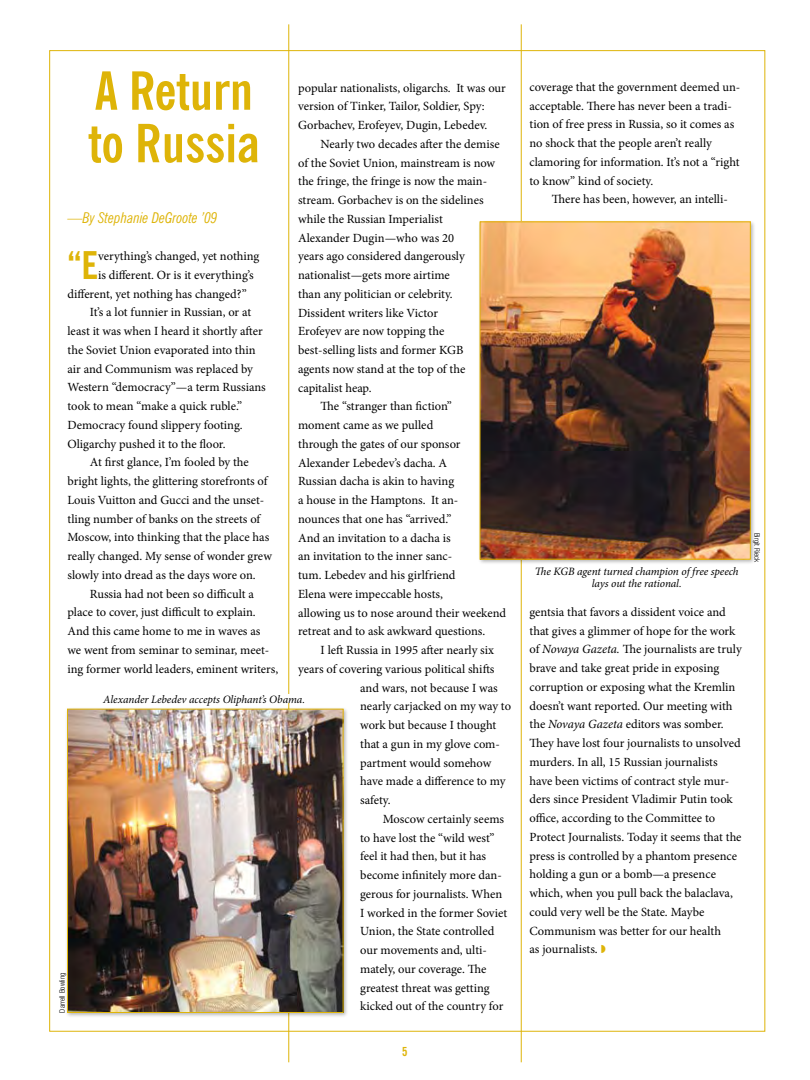
<style>
.page{position:relative;width:810px;height:1080px;background:#fff}
.page>*{position:absolute;margin:0;border:0;box-sizing:border-box;transform-origin:0 0}
.t1{font:700 condensed 52.5px/52.5px "News Gothic BT";color:#deb408}
.t2{font:700 condensed 38.12px "News Gothic BT";color:#deb408}
.t3{font:italic condensed 15px "News Gothic BT";color:#deb408}
.t4{font:12.5px/18.8px "Minion Pro";letter-spacing:-.005em;color:#000}
.t5{font:700 condensed 12.5px "News Gothic BT";color:#deb408}
.t6{font:italic 11.25px/12.5px "Minion Pro";letter-spacing:-.005em;color:#000;text-align:center}
.t7{font:300 condensed 7.5px "Helvetica Neue";color:#000}
.s1{font-style:italic}
</style>
<div class="page">
<hr style="left:289px;top:24px;width:1px;height:1038px;background:#deb408">
<hr style="left:521px;top:24px;width:1px;height:1038px;background:#deb408">
<div style="left:478px;top:219px;width:278px;height:346px;background:#000;opacity:.3"></div>
<img style="left:482px;top:224px;width:267px;height:333px">
<div style="left:480px;top:222px;width:271px;height:337px;border:1px solid #deb408"></div>
<div style="left:65px;top:707px;width:284px;height:311px;background:#000;opacity:.3"></div>
<img style="left:69px;top:711px;width:272px;height:300px">
<div style="left:67px;top:709px;width:276px;height:304px;border:1px solid #deb408"></div>
<div style="left:65px;top:695px;width:278px;height:8px;background:#fff"></div>
<h1 class="t1" style="left:88px;top:64px;width:173px">A Return to Russia</h1>
<p class="t4" style="left:298px;top:78px;width:209px">popular nationalists, oligarchs. It was our version of Tinker, Tailor, Soldier, Spy:<br>Gorbachev, Erofeyev, Dugin, Lebedev.</p>
<p class="t4" style="left:321px;top:135px;width:181px">Nearly two decades after the demise</p>
<p class="t4" style="left:298px;top:153px;width:199px">of the Soviet Union, mainstream is now</p>
<p class="t4" style="left:298px;top:172px;width:191px">the fringe, the fringe is now the main-</p>
<p class="t4" style="left:298px;top:191px;width:187px">stream. Gorbachev is on the sidelines</p>
<p class="t4" style="left:298px;top:210px;width:146px">while the Russian Imperialist</p>
<p class="t4" style="left:298px;top:228px;width:158px">Alexander Dugin—who was 20</p>
<p class="t4" style="left:298px;top:247px;width:168px">years ago considered dangerously</p>
<p class="t4" style="left:298px;top:266px;width:153px">nationalist—gets more airtime</p>
<p class="t4" style="left:298px;top:285px;width:156px">than any politician or celebrity.</p>
<p class="t4" style="left:298px;top:303px;width:142px">Dissident writers like Victor</p>
<p class="t4" style="left:298px;top:322px;width:148px">Erofeyev are now topping the</p>
<p class="t4" style="left:298px;top:341px;width:167px">best-selling lists and former KGB</p>
<p class="t4" style="left:298px;top:360px;width:169px">agents now stand at the top of the</p>
<p class="t4" style="left:298px;top:378px;width:75px">capitalist heap.</p>
<p class="t4" style="left:321px;top:397px;width:133px">The “stranger than fiction”</p>
<p class="t4" style="left:298px;top:416px;width:137px">moment came as we pulled</p>
<p class="t4" style="left:298px;top:435px;width:164px">through the gates of our sponsor</p>
<p class="t4" style="left:298px;top:453px;width:151px">Alexander Lebedev’s dacha. A</p>
<p class="t4" style="left:298px;top:472px;width:158px">Russian dacha is akin to having</p>
<p class="t4" style="left:298px;top:491px;width:162px">a house in the Hamptons. It an-</p>
<p class="t4" style="left:298px;top:510px;width:155px">nounces that one has “arrived.”</p>
<p class="t4" style="left:298px;top:528px;width:154px">And an invitation to a dacha is</p>
<p class="t4" style="left:298px;top:547px;width:156px">an invitation to the inner sanc-</p>
<p class="t4" style="left:298px;top:566px;width:159px">tum. Lebedev and his girlfriend</p>
<p class="t4" style="left:298px;top:585px;width:146px">Elena were impeccable hosts,</p>
<p class="t4" style="left:298px;top:603px;width:209px">allowing us to nose around their weekend</p>
<p class="t4" style="left:298px;top:622px;width:189px">retreat and to ask awkward questions.</p>
<p class="t4" style="left:321px;top:641px;width:175px">I left Russia in 1995 after nearly six</p>
<p class="t4" style="left:298px;top:660px;width:198px">years of covering various political shifts</p>
<p class="t4" style="left:360px;top:678px;width:139px">and wars, not because I was</p>
<p class="t4" style="left:360px;top:697px;width:152px">nearly carjacked on my way to</p>
<p class="t4" style="left:360px;top:716px;width:138px">work but because I thought</p>
<p class="t4" style="left:360px;top:735px;width:141px">that a gun in my glove com-</p>
<p class="t4" style="left:360px;top:753px;width:133px">partment would somehow</p>
<p class="t4" style="left:360px;top:772px;width:147px">have made a difference to my</p>
<p class="t4" style="left:360px;top:791px;width:32px">safety.</p>
<p class="t4" style="left:383px;top:810px;width:123px">Moscow certainly seems</p>
<p class="t4" style="left:360px;top:828px;width:136px">to have lost the “wild west”</p>
<p class="t4" style="left:360px;top:847px;width:127px">feel it had then, but it has</p>
<p class="t4" style="left:360px;top:866px;width:143px">become infinitely more dan-</p>
<p class="t4" style="left:360px;top:885px;width:144px">gerous for journalists. When</p>
<p class="t4" style="left:360px;top:903px;width:149px">I worked in the former Soviet</p>
<p class="t4" style="left:360px;top:922px;width:136px">Union, the State controlled</p>
<p class="t4" style="left:360px;top:941px;width:128px">our movements and, ulti-</p>
<p class="t4" style="left:360px;top:960px;width:128px">mately, our coverage. The</p>
<p class="t4" style="left:360px;top:978px;width:131px">greatest threat was getting</p>
<p class="t4" style="left:360px;top:997px;width:145px">kicked out of the country for</p>
<p class="t3" style="left:68px;top:208px;width:151px">—By Stephanie DeGroote ’09</p>
<h2 class="t2" style="left:68px;top:242px;width:32px">“E</h2>
<p class="t4" style="left:98px;top:247px;width:163px">verything’s changed, yet nothing</p>
<p class="t4" style="left:98px;top:265px;width:157px">is different. Or is it everything’s</p>
<p class="t4" style="left:67px;top:284px;width:181px">different, yet nothing has changed?”</p>
<p class="t4" style="left:90px;top:303px;width:163px">It’s a lot funnier in Russian, or at</p>
<p class="t4" style="left:67px;top:322px;width:197px">least it was when I heard it shortly after</p>
<p class="t4" style="left:67px;top:340px;width:190px">the Soviet Union evaporated into thin</p>
<p class="t4" style="left:67px;top:359px;width:187px">air and Communism was replaced by</p>
<p class="t4" style="left:67px;top:378px;width:200px">Western “democracy”—a term Russians</p>
<p class="t4" style="left:67px;top:397px;width:176px">took to mean “make a quick ruble.”</p>
<p class="t4" style="left:67px;top:415px;width:177px">Democracy found slippery footing.</p>
<p class="t4" style="left:67px;top:434px;width:160px">Oligarchy pushed it to the floor.</p>
<p class="t4" style="left:90px;top:453px;width:160px">At first glance, I’m fooled by the</p>
<p class="t4" style="left:67px;top:472px;width:202px">bright lights, the glittering storefronts of</p>
<p class="t4" style="left:67px;top:490px;width:198px">Louis Vuitton and Gucci and the unset-</p>
<p class="t4" style="left:67px;top:509px;width:194px">tling number of banks on the streets of</p>
<p class="t4" style="left:67px;top:528px;width:203px">Moscow, into thinking that the place has</p>
<p class="t4" style="left:67px;top:547px;width:206px">really changed. My sense of wonder grew</p>
<p class="t4" style="left:67px;top:565px;width:190px">slowly into dread as the days wore on.</p>
<p class="t4" style="left:90px;top:584px;width:166px">Russia had not been so difficult a</p>
<p class="t4" style="left:67px;top:603px;width:190px">place to cover, just difficult to explain.</p>
<p class="t4" style="left:67px;top:622px;width:194px">And this came home to me in waves as</p>
<p class="t4" style="left:67px;top:640px;width:203px">we went from seminar to seminar, meet-</p>
<p class="t4" style="left:67px;top:659px;width:212px">ing former world leaders, eminent writers,</p>
<p class="t6" style="left:103px;top:693px;width:203px">Alexander Lebedev accepts Oliphant’s Obama.</p>
<p class="t7" style="left:58px;top:1012px;width:41px;rotate:-90deg">Darrell Bowling</p>
<p class="t5" style="left:402px;top:1043px;width:7px">5</p>
<p class="t4" style="left:529px;top:78px;width:212px">coverage that the government deemed un&shy;acceptable. There has never been a tradi&shy;tion of free press in Russia, so it comes as no shock that the people aren’t really clamoring for information. It’s not a “right to know” kind of society.</p>
<p class="t4" style="left:552px;top:190px;width:177px">There has been, however, an intelli-</p>
<p class="t6" style="left:535px;top:565px;width:205px">The KGB agent turned champion of free speech lays out the rational.</p>
<p class="t4" style="left:529px;top:603px;width:214px">gentsia that favors a dissident voice and that gives a glimmer of hope for the work of <span class="s1">Novaya Gazeta.</span> The journalists are truly brave and take great pride in exposing corruption or exposing what the Kremlin doesn’t want reported. Our meeting with the <span class="s1">Novaya Gazeta</span> editors was somber.<br>They have lost four journalists to unsolved murders. In all, 15 Russian journalists have been victims of contract style mur&shy;ders since President Vladimir Putin took office, according to the Committee to Protect Journalists. Today it seems that the press is controlled by a phantom presence holding a gun or a bomb—a presence which, when you pull back the balaclava, could very well be the State. Maybe Communism was better for our health<br>as journalists.</p>
<p class="t7" style="left:761px;top:532px;width:32px;rotate:90deg">Birgit Rieck</p>
</div>
